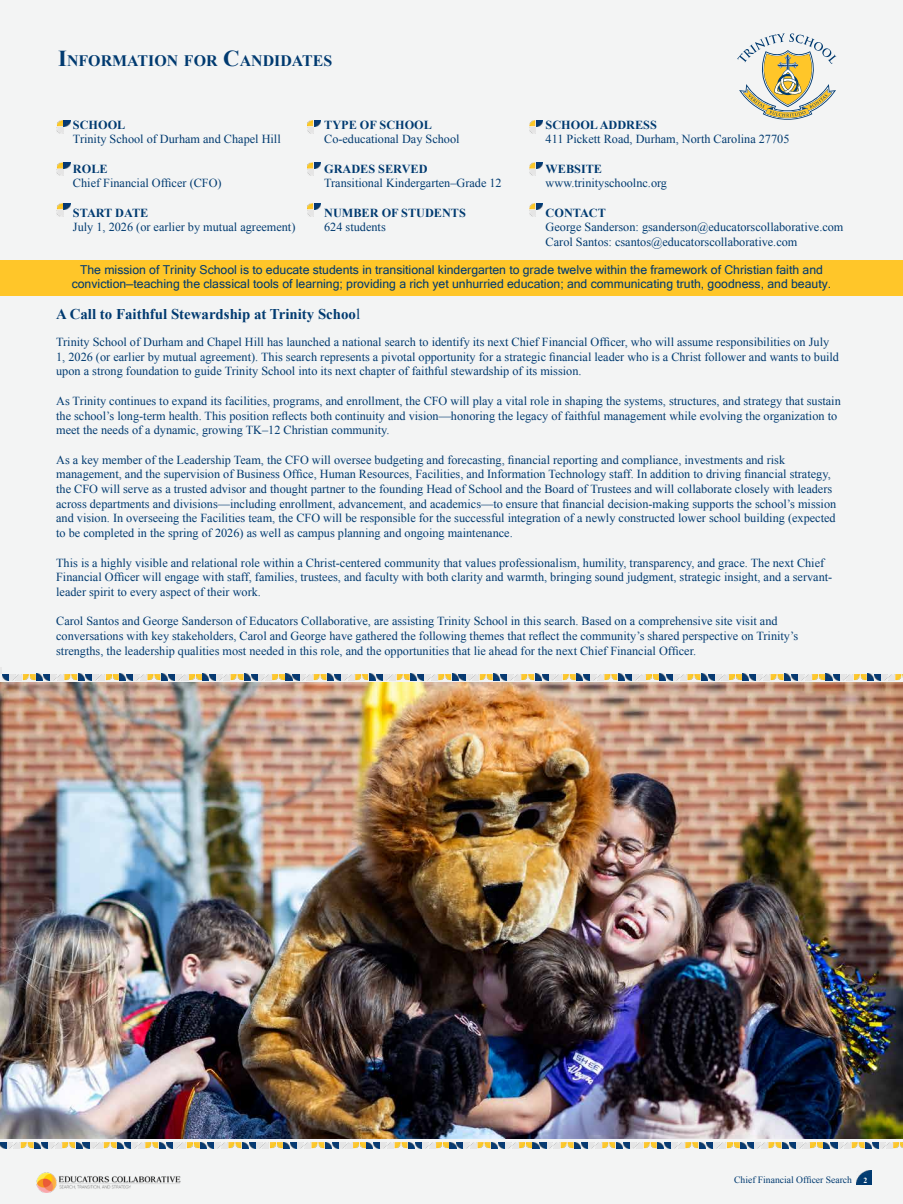
<style>
.page{position:relative;width:903px;height:1204px;background:#f3f4f4}
.page>*{position:absolute;margin:0;border:0;box-sizing:border-box;transform-origin:0 0}
.t1{font:700 15.92px "Times New Roman";color:#003a70}
.t2{font:700 14.88px "Times New Roman";color:#003a70}
.t3{font:12.25px/14.7px "Times New Roman";color:#003a70}
.t4{font:12.25px/14.7px "Microsoft Sans Serif";color:#003a70;text-align:center}
.t5{font:700 12.25px "Times New Roman";color:#003a70}
.t6{font:9.62px "Times New Roman";color:#003a70}
.s1{font-size:22.75px}
.s2{font-weight:400}
.s3{font-weight:700;font-size:7.88px;color:#fff}
</style>
<div class="page">
<img style="left:36px;top:1173px;width:145px;height:20px">
<img style="left:857px;top:1170px;width:15px;height:15px">
<div style="left:0;top:260px;width:903px;height:35px;background:#ffc629"></div>
<svg style="left:737px;top:33px;width:99px;height:87px"></svg>
<img style="left:0;top:682px;width:903px;height:457px">
<svg style="left:57px;top:120px;width:13px;height:13px"></svg>
<svg style="left:57px;top:162px;width:13px;height:14px"></svg>
<svg style="left:57px;top:203px;width:13px;height:13px"></svg>
<svg style="left:307px;top:120px;width:13px;height:13px"></svg>
<svg style="left:307px;top:162px;width:13px;height:14px"></svg>
<svg style="left:307px;top:203px;width:13px;height:13px"></svg>
<svg style="left:529px;top:120px;width:13px;height:13px"></svg>
<svg style="left:529px;top:162px;width:13px;height:14px"></svg>
<svg style="left:529px;top:203px;width:13px;height:13px"></svg>
<svg style="left:0;top:667px;width:903px;height:13px"></svg>
<svg style="left:0;top:1142px;width:903px;height:6px"></svg>
<h1 class="t1" style="left:58px;top:49px;width:274px"><span class="s1">I</span>NFORMATION FOR <span class="s1">C</span>ANDIDATES</h1>
<p class="t5" style="left:546px;top:116px;width:113px">SCHOOL ADDRESS</p>
<p class="t3" style="left:546px;top:132px;width:245px">411 Pickett Road, Durham, North Carolina 27705</p>
<p class="t5" style="left:546px;top:160px;width:58px">WEBSITE</p>
<p class="t3" style="left:546px;top:176px;width:123px">www.trinityschoolnc.org</p>
<p class="t5" style="left:546px;top:204px;width:62px">CONTACT</p>
<p class="t3" style="left:546px;top:220px;width:299px">George Sanderson: gsanderson@educatorscollaborative.com<br>Carol Santos: csantos@educatorscollaborative.com</p>
<p class="t4" style="left:72px;top:262px;width:761px">The mission of Trinity School is to educate students in transitional kindergarten to grade twelve within the framework of Christian faith and conviction—teaching the classical tools of learning; providing a rich yet unhurried education; and communicating truth, goodness, and beauty.</p>
<p class="t2" style="left:56px;top:303px;width:306px">A Call to Faithful Stewardship at Trinity Schoo<span class="s2">l</span></p>
<p class="t3" style="left:56px;top:334px;width:784px">Trinity School of Durham and Chapel Hill has launched a national search to identify its next Chief Financial Officer, who will assume responsibilities on July<br>1, 2026 (or earlier by mutual agreement). This search represents a pivotal opportunity for a strategic financial leader who is a Christ follower and wants to build upon a strong foundation to guide Trinity School into its next chapter of faithful stewardship of its mission.</p>
<p class="t3" style="left:56px;top:393px;width:786px">As Trinity continues to expand its facilities, programs, and enrollment, the CFO will play a vital role in shaping the systems, structures, and strategy that sustain the school’s long-term health. This position reflects both continuity and vision—honoring the legacy of faithful management while evolving the organization to meet the needs of a dynamic, growing TK–12 Christian community.</p>
<p class="t3" style="left:56px;top:452px;width:782px">As a key member of the Leadership Team, the CFO will oversee budgeting and forecasting, financial reporting and compliance, investments and risk management, and the supervision of Business Office, Human Resources, Facilities, and Information Technology staff. In addition to driving financial strategy, the CFO will serve as a trusted advisor and thought partner to the founding Head of School and the Board of Trustees and will collaborate closely with leaders across departments and divisions—including enrollment, advancement, and academics—to ensure that financial decision-making supports the school’s mission and vision. In overseeing the Facilities team, the CFO will be responsible for the successful integration of a newly constructed lower school building (expected to be completed in the spring of 2026) as well as campus planning and ongoing maintenance.</p>
<p class="t3" style="left:56px;top:555px;width:778px">This is a highly visible and relational role within a Christ-centered community that values professionalism, humility, transparency, and grace. The next Chief<br>Financial Officer will engage with staff, families, trustees, and faculty with both clarity and warmth, bringing sound judgment, strategic insight, and a servant&shy;leader spirit to every aspect of their work.</p>
<p class="t3" style="left:56px;top:614px;width:744px">Carol Santos and George Sanderson of Educators Collaborative, are assisting Trinity School in this search. Based on a comprehensive site visit and conversations with key stakeholders, Carol and George have gathered the following themes that reflect the community’s shared perspective on Trinity’s strengths, the leadership qualities most needed in this role, and the opportunities that lie ahead for the next Chief Financial Officer.</p>
<p class="t5" style="left:324px;top:116px;width:109px">TYPE OF SCHOOL</p>
<p class="t3" style="left:324px;top:132px;width:137px">Co-educational Day School</p>
<p class="t5" style="left:324px;top:160px;width:105px">GRADES SERVED</p>
<p class="t3" style="left:324px;top:176px;width:179px">Transitional Kindergarten–Grade 12</p>
<p class="t5" style="left:324px;top:204px;width:143px">NUMBER OF STUDENTS</p>
<p class="t3" style="left:324px;top:220px;width:63px">624 students</p>
<p class="t5" style="left:73px;top:116px;width:54px">SCHOOL</p>
<p class="t3" style="left:73px;top:132px;width:209px">Trinity School of Durham and Chapel Hill</p>
<p class="t5" style="left:73px;top:160px;width:36px">ROLE</p>
<p class="t3" style="left:73px;top:176px;width:150px">Chief Financial Officer (CFO)</p>
<p class="t5" style="left:73px;top:204px;width:77px">START DATE</p>
<p class="t3" style="left:73px;top:220px;width:224px">July 1, 2026 (or earlier by mutual agreement)</p>
<p class="t6" style="left:734px;top:1173px;width:135px">Chief Financial Officer Search <span class="s3">2</span></p>
</div>
